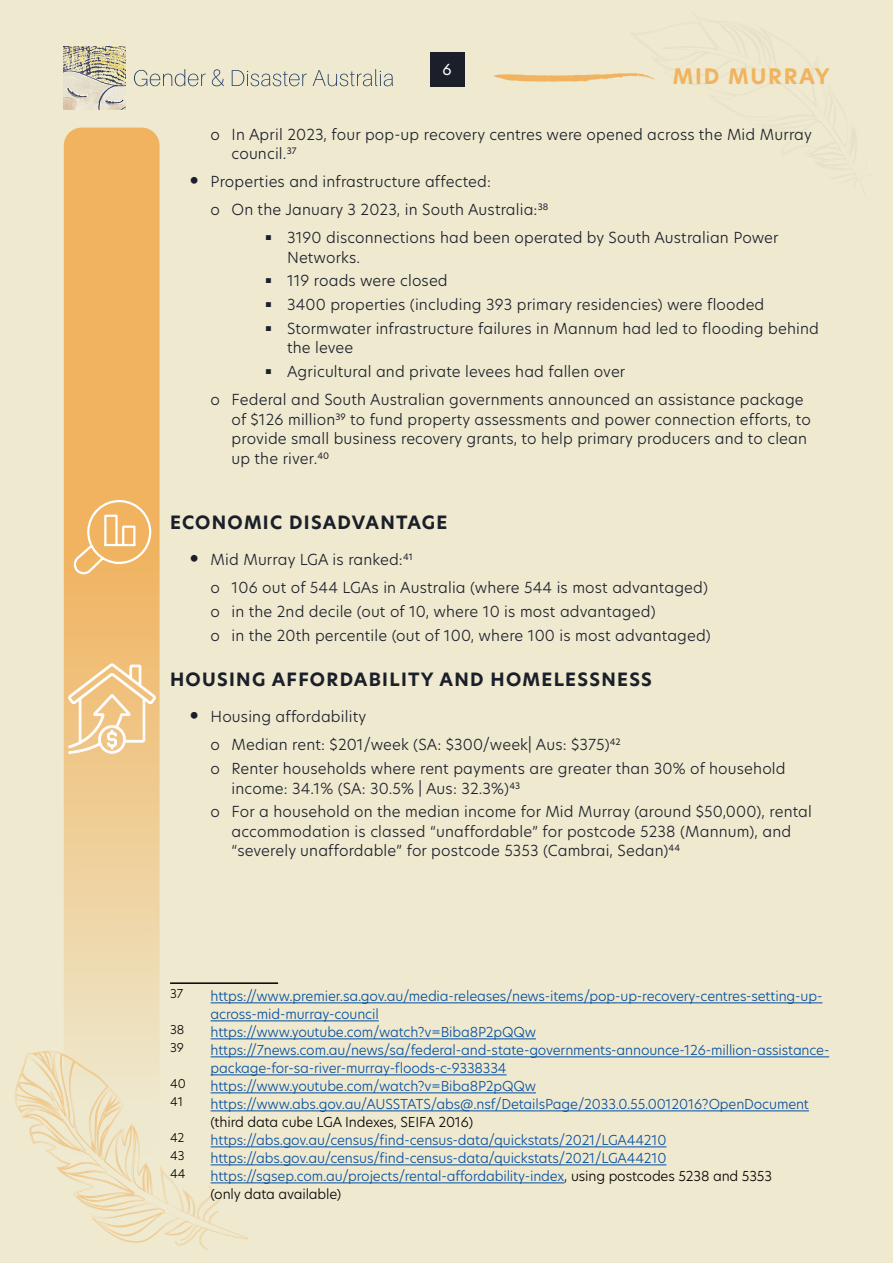
<style>
.page{position:relative;width:893px;height:1263px;background:#eee9cf}
.page>*{position:absolute;margin:0;border:0;box-sizing:border-box;transform-origin:0 0}
.t1{font:700 21px "New Hero";letter-spacing:.08em;color:#f1b35f}
.t2{font:700 18px "New Hero";letter-spacing:.07em;color:#1b1f2a}
.t3{font:300 15px/19.5px "New Hero";letter-spacing:.01em;color:#1b1f2a}
.t4{font:15px "New Hero";color:#fff}
.t5{font:300 13.5px/18px "New Hero";letter-spacing:-.01em;color:#034ea2}
.t6{font:300 13.5px "New Hero";letter-spacing:-.01em;color:#000}
.t7{font:300 12px "New Hero";letter-spacing:-.01em;color:#000}
.s1{font-family:"Arial";font-weight:400;font-size:27px}
.s2{color:#000}
</style>
<div class="page">
<div style="left:430px;top:52px;width:34px;height:34px;background:#1b1f2a"></div>
<svg style="left:202px;top:1038px;width:58px;height:212px"></svg>
<svg style="left:15px;top:1050px;width:187px;height:196px"></svg>
<svg style="left:64px;top:128px;width:96px;height:1029px;background:#efc584"></svg>
<svg style="left:134px;top:69px;width:72px;height:17px"></svg>
<svg style="left:212px;top:69px;width:12px;height:17px"></svg>
<svg style="left:232px;top:70px;width:75px;height:16px"></svg>
<svg style="left:313px;top:69px;width:80px;height:17px"></svg>
<img style="left:64px;top:47px;width:62px;height:62px">
<svg style="left:493px;top:73px;width:162px;height:9px"></svg>
<hr style="left:170px;top:982px;width:108px;height:2px;background:#000">
<hr style="left:211px;top:1002px;width:611px;height:1px;background:#034ea2">
<hr style="left:211px;top:1020px;width:168px;height:1px;background:#034ea2">
<hr style="left:211px;top:1038px;width:325px;height:1px;background:#034ea2">
<hr style="left:211px;top:1056px;width:618px;height:1px;background:#034ea2">
<hr style="left:211px;top:1074px;width:296px;height:1px;background:#034ea2">
<hr style="left:211px;top:1092px;width:325px;height:1px;background:#034ea2">
<hr style="left:211px;top:1110px;width:598px;height:1px;background:#034ea2">
<hr style="left:211px;top:1146px;width:455px;height:1px;background:#034ea2">
<hr style="left:211px;top:1164px;width:455px;height:1px;background:#034ea2">
<hr style="left:211px;top:1182px;width:353px;height:1px;background:#034ea2">
<svg style="left:71px;top:498px;width:82px;height:79px;background:#f2bd76"></svg>
<svg style="left:68px;top:662px;width:88px;height:92px;background:#f2ce9a"></svg>
<p class="t4" style="left:442px;top:59px;width:11px">6</p>
<h1 class="t1" style="left:673px;top:62px;width:158px">MID MURRAY</h1>
<p class="t3" style="left:232px;top:124px;width:582px;text-indent:-21px">o In April 2023, four pop-up recovery centres were opened across the Mid Murray council.<sup>37</sup></p>
<p class="t3" style="left:211px;top:167px;width:339px;line-height:28px;text-indent:-21px"><span class="s1">•</span> Properties and infrastructure affected:<br>o On the January 3 2023, in South Australia:<sup>38</sup></p>
<p class="t3" style="left:287px;top:227px;width:493px;text-indent:-21px"><sup>■</sup> 3190 disconnections had been operated by South Australian Power<br>Networks.</p>
<p class="t3" style="left:266px;top:271px;width:183px"><sup>■</sup> 119 roads were closed</p>
<p class="t3" style="left:266px;top:294px;width:500px"><sup>■</sup> 3400 properties (including 393 primary residencies) were flooded</p>
<p class="t3" style="left:287px;top:318px;width:533px;text-indent:-21px"><sup>■</sup> Stormwater infrastructure failures in Mannum had led to flooding behind the levee</p>
<p class="t3" style="left:211px;top:357px;width:595px;line-height:28px;text-indent:56px"><sup>■</sup> Agricultural and private levees had fallen over<br>o Federal and South Australian governments announced an assistance package</p>
<p class="t3" style="left:232px;top:409px;width:581px">of $126 million<sup>39</sup> to fund property assessments and power connection efforts, to provide small business recovery grants, to help primary producers and to clean up the river.<sup>40</sup></p>
<p class="t2" style="left:170px;top:510px;width:279px">ECONOMIC DISADVANTAGE</p>
<p class="t3" style="left:211px;top:545px;width:499px;line-height:28px;text-indent:-21px"><span class="s1">•</span> Mid Murray LGA is ranked:<sup>41<br></sup>o 106 out of 544 LGAs in Australia (where 544 is most advantaged)</p>
<p class="t3" style="left:211px;top:599px;width:502px;line-height:23.7px">o in the 2nd decile (out of 10, where 10 is most advantaged)<br>o in the 20th percentile (out of 100, where 100 is most advantaged)</p>
<p class="t2" style="left:170px;top:667px;width:483px">HOUSING AFFORDABILITY AND HOMELESSNESS</p>
<p class="t3" style="left:211px;top:702px;width:412px;line-height:28px;text-indent:-21px"><span class="s1">•</span> Housing affordability<br>o Median rent: $201/week (SA: $300/week| Aus: $375)<sup>42</sup></p>
<p class="t3" style="left:232px;top:758px;width:555px;text-indent:-21px">o Renter households where rent payments are greater than 30% of household income: 34.1% (SA: 30.5% | Aus: 32.3%)<sup>43</sup></p>
<p class="t3" style="left:232px;top:802px;width:582px;text-indent:-21px">o For a household on the median income for Mid Murray (around $50,000), rental accommodation is classed “unaffordable” for postcode 5238 (Mannum), and “severely unaffordable” for postcode 5353 (Cambrai, Sedan)<sup>44</sup></p>
<p class="t7" style="left:170px;top:985px;width:15px">37</p>
<p class="t5" style="left:211px;top:987px;width:613px">https://www.premier.sa.gov.au/media-releases/news-items/pop-up-recovery-centres-setting-up&shy;across-mid-murray-council</p>
<p class="t7" style="left:170px;top:1021px;width:16px">38</p>
<p class="t5" style="left:211px;top:1023px;width:327px">https://www.youtube.com/watch?v=Biba8P2pQQw</p>
<p class="t7" style="left:170px;top:1039px;width:15px">39</p>
<p class="t5" style="left:211px;top:1041px;width:620px">https://7news.com.au/news/sa/federal-and-state-governments-announce-126-million-assistance&shy;package-for-sa-river-murray-floods-c-9338334</p>
<p class="t7" style="left:170px;top:1075px;width:17px">40</p>
<p class="t5" style="left:211px;top:1077px;width:327px">https://www.youtube.com/watch?v=Biba8P2pQQw</p>
<p class="t7" style="left:170px;top:1093px;width:14px">41</p>
<p class="t5" style="left:211px;top:1095px;width:600px">https://www.abs.gov.au/AUSSTATS/abs@.nsf/DetailsPage/2033.0.55.0012016?OpenDocument</p>
<p class="t6" style="left:211px;top:1113px;width:264px">(third data cube LGA Indexes, SEIFA 2016)</p>
<p class="t7" style="left:170px;top:1129px;width:16px">42</p>
<p class="t5" style="left:211px;top:1131px;width:457px">https://abs.gov.au/census/find-census-data/quickstats/2021/LGA44210</p>
<p class="t7" style="left:170px;top:1147px;width:16px">43</p>
<p class="t5" style="left:211px;top:1149px;width:457px">https://abs.gov.au/census/find-census-data/quickstats/2021/LGA44210</p>
<p class="t7" style="left:170px;top:1165px;width:17px">44</p>
<p class="t5" style="left:211px;top:1167px;width:563px">https://sgsep.com.au/projects/rental-affordability-index<span class="s2">, using postcodes 5238 and 5353 (only data available)</span></p>
</div>
